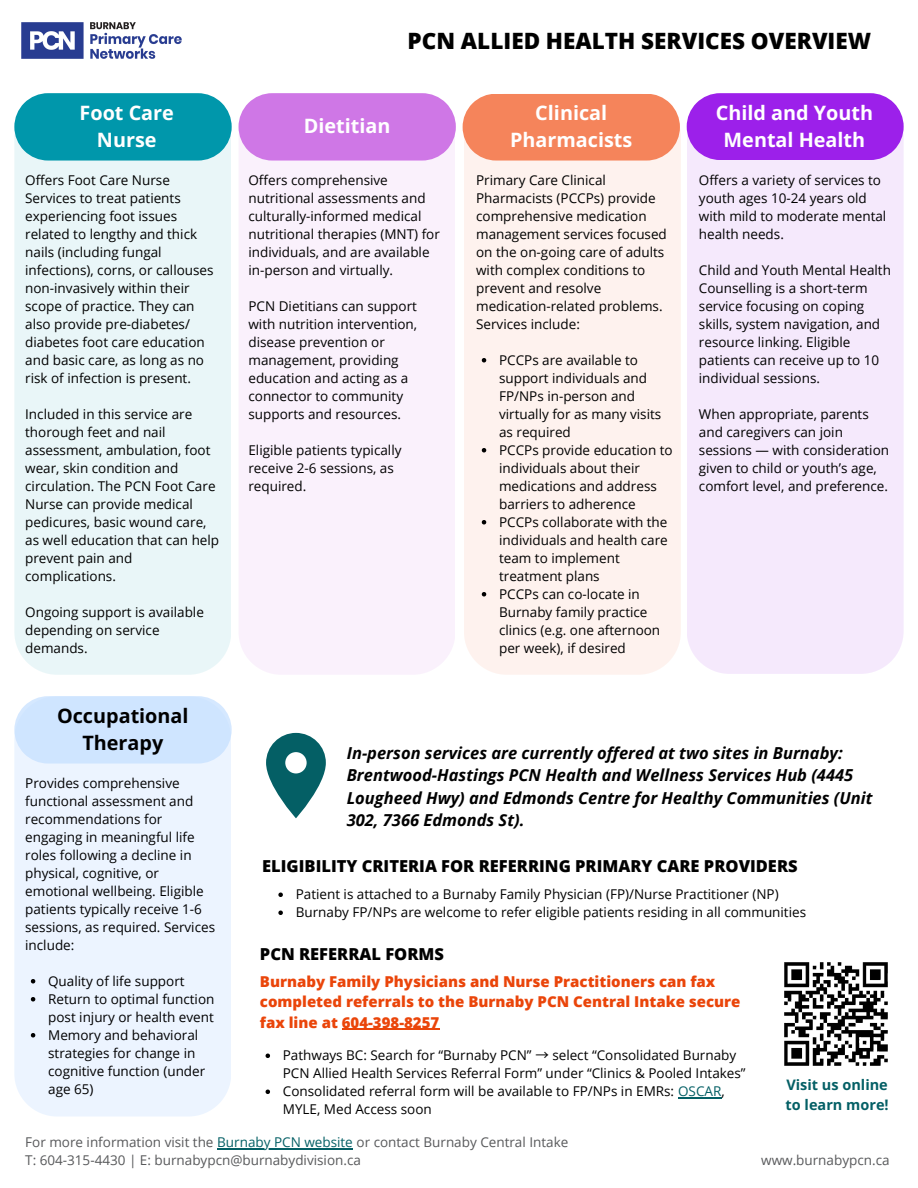
<style>
.page{position:relative;width:918px;height:1188px;background:#fff}
.page>*{position:absolute;margin:0;border:0;box-sizing:border-box;transform-origin:0 0}
.t1{font:800 22.5px "Open Sans";color:#000}
.t2{font:700 19.8px/27px "Open Sans";color:#fff;text-align:center}
.t3{font:700 19.8px/27px "Open Sans";color:#000;text-align:center}
.t4{font:italic 700 16.5px/22.5px "Open Sans";color:#000}
.t5{font:800 16.5px "Open Sans";color:#000}
.t6{font:800 15px/20.2px "Open Sans";color:#ea450a}
.t7{font:700 14.55px/19.6px "Open Sans";color:#045f65}
.t8{font:13.5px/18px "Open Sans";color:#000}
.t9{font:13.5px "Open Sans";color:#58595b}
.s1{font-family:"Noto Sans CJ Ksc"}
.s2{color:#045f65}
</style>
<div class="page">
<img style="left:21px;top:22px;width:161px;height:37px">
<div style="left:14px;top:161px;width:217px;height:514px;background:#e9f6f8"></div>
<svg style="left:14px;top:93px;width:218px;height:68px;background:#139eb1"></svg>
<div style="left:239px;top:161px;width:216px;height:514px;background:#faf1fc"></div>
<svg style="left:239px;top:93px;width:217px;height:68px;background:#d280e7"></svg>
<div style="left:464px;top:132px;width:217px;height:543px;background:#fef2ee"></div>
<svg style="left:463px;top:94px;width:217px;height:67px;background:#f58c66"></svg>
<div style="left:687px;top:160px;width:217px;height:514px;background:#f5e9fc"></div>
<svg style="left:687px;top:93px;width:217px;height:67px;background:#a22eeb"></svg>
<svg style="left:266px;top:733px;width:60px;height:85px"></svg>
<img style="left:784px;top:962px;width:104px;height:104px">
<hr style="left:217px;top:1148px;width:136px;height:1px;background:#045f65">
<svg style="left:482px;top:358px;width:4px;height:5px"></svg>
<svg style="left:482px;top:448px;width:4px;height:5px"></svg>
<svg style="left:482px;top:520px;width:4px;height:5px"></svg>
<svg style="left:482px;top:592px;width:4px;height:5px"></svg>
<svg style="left:278px;top:893px;width:5px;height:4px"></svg>
<svg style="left:278px;top:911px;width:5px;height:4px"></svg>
<svg style="left:266px;top:1054px;width:4px;height:4px"></svg>
<svg style="left:266px;top:1090px;width:4px;height:4px"></svg>
<hr style="left:678px;top:1097px;width:43px;height:2px;background:#045f65">
<hr style="left:342px;top:1029px;width:97px;height:1px;background:#ea450a">
<div style="left:14px;top:764px;width:217px;height:352px;background:#ecf4ff"></div>
<svg style="left:14px;top:696px;width:218px;height:68px;background:#d2e6ff"></svg>
<svg style="left:31px;top:979px;width:4px;height:5px"></svg>
<svg style="left:31px;top:997px;width:4px;height:5px"></svg>
<svg style="left:31px;top:1033px;width:4px;height:5px"></svg>
<h2 class="t2" style="left:80px;top:99px;width:96px">Foot Care<br>Nurse</h2>
<p class="t8" style="left:25px;top:171px;width:190px">Offers Foot Care Nurse<br>Services to treat patients experiencing foot issues related to lengthy and thick nails (including fungal infections), corns, or callouses non-invasively within their scope of practice. They can also provide pre-diabetes/ diabetes foot care education and basic care, as long as no risk of infection is present.</p>
<p class="t8" style="left:25px;top:405px;width:195px">Included in this service are thorough feet and nail assessment, ambulation, foot wear, skin condition and circulation. The PCN Foot Care<br>Nurse can provide medical pedicures, basic wound care, as well education that can help prevent pain and complications.</p>
<p class="t8" style="left:25px;top:603px;width:180px">Ongoing support is available depending on service demands.</p>
<p class="t3" style="left:57px;top:702px;width:133px">Occupational<br>Therapy</p>
<p class="t8" style="left:25px;top:774px;width:191px">Provides comprehensive functional assessment and recommendations for engaging in meaningful life roles following a decline in physical, cognitive, or emotional wellbeing. Eligible patients typically receive 1-6 sessions, as required. Services include:</p>
<p class="t8" style="left:48px;top:972px;width:138px">Quality of life support</p>
<h5 class="t8" style="left:48px;top:990px;width:168px">Return to optimal function post injury or health event</h5>
<p class="t8" style="left:48px;top:1026px;width:159px">Memory and behavioral strategies for change in cognitive function (under age 65)</p>
<p class="t1" style="left:408px;top:25px;width:465px">PCN ALLIED HEALTH SERVICES OVERVIEW</p>
<p class="t2" style="left:304px;top:112px;width:88px">Dietitian</p>
<p class="t2" style="left:510px;top:99px;width:124px">Clinical<br>Pharmacists</p>
<p class="t2" style="left:716px;top:99px;width:159px">Child and Youth<br>Mental Health</p>
<p class="t8" style="left:248px;top:171px;width:193px">Offers comprehensive nutritional assessments and culturally-informed medical nutritional therapies (MNT) for individuals, and are available in-person and virtually.</p>
<p class="t8" style="left:248px;top:297px;width:170px">PCN Dietitians can support with nutrition intervention, disease prevention or management, providing education and acting as a connector to community supports and resources.</p>
<h2 class="t8" style="left:248px;top:441px;width:155px">Eligible patients typically receive 2-6 sessions, as required.</h2>
<p class="t8" style="left:476px;top:171px;width:192px">Primary Care Clinical<br>Pharmacists (PCCPs) provide comprehensive medication management services focused on the on-going care of adults with complex conditions to prevent and resolve medication-related problems.</p>
<p class="t8" style="left:476px;top:315px;width:105px">Services include:</p>
<p class="t8" style="left:499px;top:351px;width:164px">PCCPs are available to support individuals and<br>FP/NPs in-person and virtually for as many visits as required</p>
<p class="t8" style="left:499px;top:441px;width:175px">PCCPs provide education to individuals about their medications and address barriers to adherence</p>
<h2 class="t8" style="left:499px;top:513px;width:170px">PCCPs collaborate with the individuals and health care team to implement treatment plans</h2>
<p class="t8" style="left:499px;top:585px;width:163px">PCCPs can co-locate in<br>Burnaby family practice clinics (e.g. one afternoon per week), if desired</p>
<h2 class="t8" style="left:699px;top:171px;width:189px">Offers a variety of services to youth ages 10-24 years old with mild to moderate mental health needs.</h2>
<p class="t8" style="left:699px;top:261px;width:194px">Child and Youth Mental Health<br>Counselling is a short-term service focusing on coping skills, system navigation, and resource linking. Eligible patients can receive up to 10 individual sessions.</p>
<p class="t8" style="left:699px;top:405px;width:192px">When appropriate, parents and caregivers can join sessions — with consideration given to child or youth’s age, comfort level, and preference.</p>
<h4 class="t4" style="left:347px;top:741px;width:527px">In-person services are currently offered at two sites in Burnaby:<br>Brentwood-Hastings PCN Health and Wellness Services Hub (4445<br>Lougheed Hwy) and Edmonds Centre for Healthy Communities (Unit 302, 7366 Edmonds St).</h4>
<p class="t5" style="left:262px;top:855px;width:537px">ELIGIBILITY CRITERIA FOR REFERRING PRIMARY CARE PROVIDERS</p>
<p class="t8" style="left:296px;top:885px;width:484px">Patient is attached to a Burnaby Family Physician (FP)/Nurse Practitioner (NP)</p>
<p class="t8" style="left:296px;top:903px;width:512px">Burnaby FP/NPs are welcome to refer eligible patients residing in all communities</p>
<p class="t5" style="left:260px;top:942px;width:186px">PCN REFERRAL FORMS</p>
<h3 class="t6" style="left:260px;top:971px;width:482px">Burnaby Family Physicians and Nurse Practitioners can fax completed referrals to the Burnaby PCN Central Intake secure fax line at 604-398-8257</h3>
<h3 class="t8" style="left:283px;top:1046px;width:464px">Pathways BC: Search for “Burnaby PCN” <span class="s1">→</span> select “Consolidated Burnaby<br>PCN Allied Health Services Referral Form” under “Clinics &amp; Pooled Intakes”</h3>
<p class="t8" style="left:283px;top:1082px;width:443px">Consolidated referral form will be available to FP/NPs in EMRs: <span class="s2">OSCAR</span>,<br>MYLE, Med Access soon</p>
<h4 class="t7" style="left:786px;top:1075px;width:105px">Visit us online to learn more!</h4>
<h2 class="t9" style="left:25px;top:1133px;width:545px">For more information visit the <span class="s2">Burnaby PCN website</span> or contact Burnaby Central Intake</h2>
<p class="t9" style="left:25px;top:1151px;width:337px">T: 604-315-4430 | E: burnabypcn@burnabydivision.ca</p>
<p class="t9" style="left:761px;top:1151px;width:130px">www.burnabypcn.ca</p>
</div>
